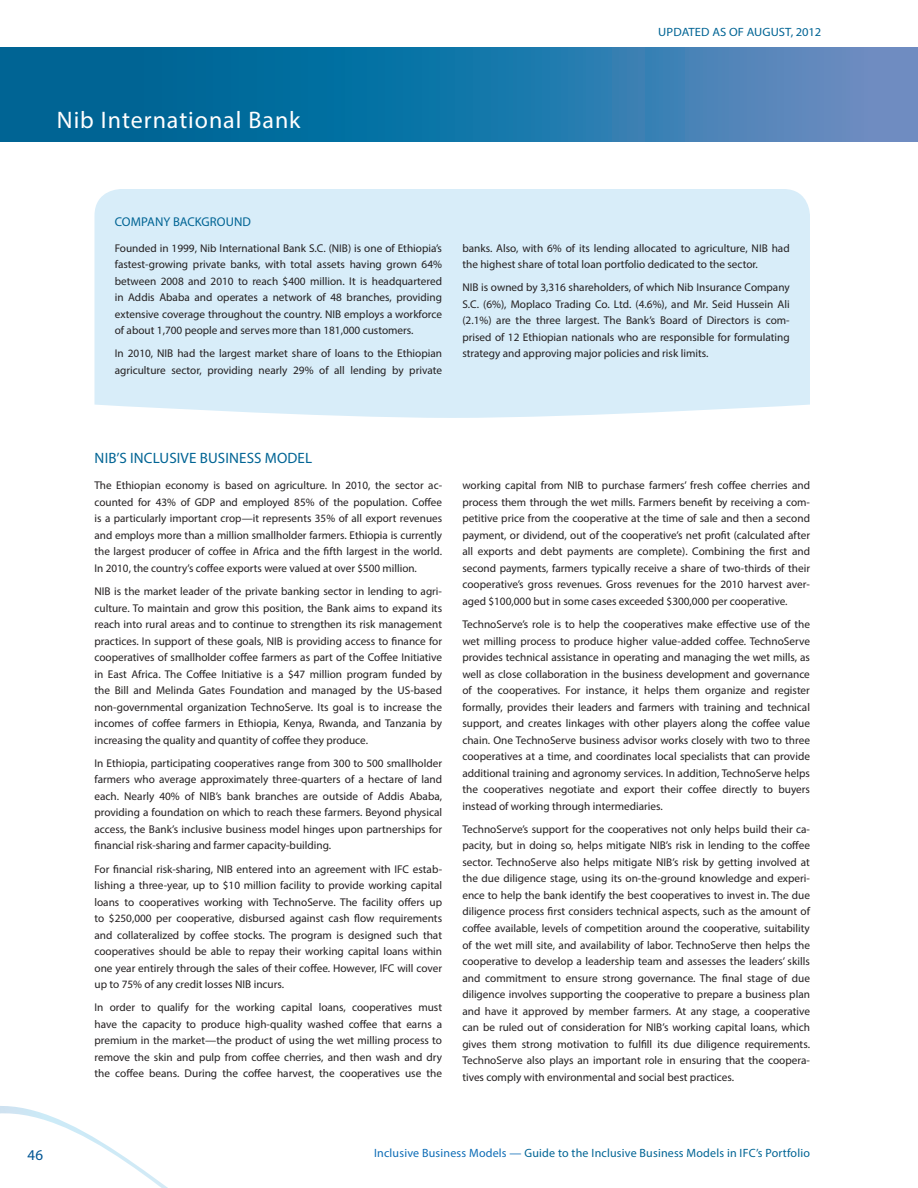
<style>
.page{position:relative;width:918px;height:1188px;background:#fff}
.page>*{position:absolute;margin:0;border:0;box-sizing:border-box;transform-origin:0 0}
.t1{font:24px "Myriad Pro";letter-spacing:.04em;color:#fff}
.t2{font:15px "Myriad Pro";letter-spacing:.01em;color:#006494}
.t3{font:15px "Myriad Pro";color:#005594}
.t4{font:12.75px "Myriad Pro";letter-spacing:.005em;color:#006494}
.t5{font:12px "Myriad Pro";letter-spacing:.015em;color:#006494}
.t6{font:12px "Myriad Pro";letter-spacing:.015em;color:#006494;scale:1.05 1}
.t7{font:11.25px/16.5px "Myriad Pro";color:#231f20;text-align:justify}
.s1{color:#0d6cb6}
</style>
<div class="page">
<div style="left:95px;top:189px;width:715px;height:229px;background:#d8edf9"></div>
<svg style="left:0;top:1106px;width:168px;height:82px"></svg>
<svg style="left:0;top:47px;width:918px;height:95px;background:#2276a8"></svg>
<h1 class="t1" style="left:57px;top:105px;width:245px">Nib International Bank</h1>
<p class="t6" style="left:658px;top:25px;width:8px">updated</p>
<p class="t6" style="left:712px;top:25px;width:105px">as of AUGUST, 2012</p>
<h2 class="t3" style="left:28px;top:1146px;width:17px">46</h2>
<p class="t4" style="left:115px;top:213px;width:138px">COMPANY BACKGROUND</p>
<p class="t7" style="left:115px;top:239px;width:329px">Founded in 1999, Nib International Bank S.C. (NIB) is one of Ethiopia’s fastest-growing private banks, with total assets having grown 64% between 2008 and 2010 to reach $400 million. It is headquartered in Addis Ababa and operates a network of 48 branches, providing extensive coverage throughout the country. NIB employs a workforce of about 1,700 people and serves more than 181,000 customers.</p>
<p class="t7" style="left:115px;top:345px;width:329px">In 2010, NIB had the largest market share of loans to the Ethiopian agriculture sector, providing nearly 29% of all lending by private</p>
<p class="t7" style="left:462px;top:239px;width:329px">banks. Also, with 6% of its lending allocated to agriculture, NIB had the highest share of total loan portfolio dedicated to the sector.</p>
<p class="t7" style="left:462px;top:279px;width:329px">NIB is owned by 3,316 shareholders, of which Nib Insurance Company S.C. (6%), Moplaco Trading Co. Ltd. (4.6%), and Mr. Seid Hussein Ali (2.1%) are the three largest. The Bank’s Board of Directors is com&shy;prised of 12 Ethiopian nationals who are responsible for formulating strategy and approving major policies and risk limits.</p>
<h2 class="t2" style="left:95px;top:449px;width:219px">NIB’S INCLUSIVE BUSINESS MODEL</h2>
<p class="t7" style="left:94px;top:477px;width:349px">The Ethiopian economy is based on agriculture. In 2010, the sector ac&shy;counted for 43% of GDP and employed 85% of the population. Coffee is a particularly important crop—it represents 35% of all export revenues and employs more than a million smallholder farmers. Ethiopia is currently the largest producer of coffee in Africa and the fifth largest in the world.<br>In 2010, the country’s coffee exports were valued at over $500 million.</p>
<p class="t7" style="left:94px;top:583px;width:349px">NIB is the market leader of the private banking sector in lending to agri&shy;culture. To maintain and grow this position, the Bank aims to expand its reach into rural areas and to continue to strengthen its risk management practices. In support of these goals, NIB is providing access to finance for cooperatives of smallholder coffee farmers as part of the Coffee Initiative in East Africa. The Coffee Initiative is a $47 million program funded by the Bill and Melinda Gates Foundation and managed by the US-based non-governmental organization TechnoServe. Its goal is to increase the incomes of coffee farmers in Ethiopia, Kenya, Rwanda, and Tanzania by increasing the quality and quantity of coffee they produce.</p>
<p class="t7" style="left:94px;top:755px;width:349px">In Ethiopia, participating cooperatives range from 300 to 500 smallholder farmers who average approximately three-quarters of a hectare of land each. Nearly 40% of NIB’s bank branches are outside of Addis Ababa, providing a foundation on which to reach these farmers. Beyond physical access, the Bank’s inclusive business model hinges upon partnerships for financial risk-sharing and farmer capacity-building.</p>
<p class="t7" style="left:94px;top:860px;width:349px">For financial risk-sharing, NIB entered into an agreement with IFC estab&shy;lishing a three-year, up to $10 million facility to provide working capital loans to cooperatives working with TechnoServe. The facility offers up to $250,000 per cooperative, disbursed against cash flow requirements and collateralized by coffee stocks. The program is designed such that cooperatives should be able to repay their working capital loans within one year entirely through the sales of their coffee. However, IFC will cover up to 75% of any credit losses NIB incurs.</p>
<p class="t7" style="left:94px;top:999px;width:349px">In order to qualify for the working capital loans, cooperatives must have the capacity to produce high-quality washed coffee that earns a premium in the market—the product of using the wet milling process to remove the skin and pulp from coffee cherries, and then wash and dry the coffee beans. During the coffee harvest, the cooperatives use the</p>
<p class="t7" style="left:462px;top:477px;width:349px">working capital from NIB to purchase farmers’ fresh coffee cherries and process them through the wet mills. Farmers benefit by receiving a com&shy;petitive price from the cooperative at the time of sale and then a second payment, or dividend, out of the cooperative’s net profit (calculated after all exports and debt payments are complete). Combining the first and second payments, farmers typically receive a share of two-thirds of their cooperative’s gross revenues. Gross revenues for the 2010 harvest aver&shy;aged $100,000 but in some cases exceeded $300,000 per cooperative.</p>
<p class="t7" style="left:462px;top:616px;width:349px">TechnoServe’s role is to help the cooperatives make effective use of the wet milling process to produce higher value-added coffee. TechnoServe provides technical assistance in operating and managing the wet mills, as well as close collaboration in the business development and governance of the cooperatives. For instance, it helps them organize and register formally, provides their leaders and farmers with training and technical support, and creates linkages with other players along the coffee value chain. One TechnoServe business advisor works closely with two to three cooperatives at a time, and coordinates local specialists that can provide additional training and agronomy services. In addition, TechnoServe helps the cooperatives negotiate and export their coffee directly to buyers instead of working through intermediaries.</p>
<p class="t7" style="left:462px;top:821px;width:349px">TechnoServe’s support for the cooperatives not only helps build their ca&shy;pacity, but in doing so, helps mitigate NIB’s risk in lending to the coffee sector. TechnoServe also helps mitigate NIB’s risk by getting involved at the due diligence stage, using its on-the-ground knowledge and experi&shy;ence to help the bank identify the best cooperatives to invest in. The due diligence process first considers technical aspects, such as the amount of coffee available, levels of competition around the cooperative, suitability of the wet mill site, and availability of labor. TechnoServe then helps the cooperative to develop a leadership team and assesses the leaders’ skills and commitment to ensure strong governance. The final stage of due diligence involves supporting the cooperative to prepare a business plan and have it approved by member farmers. At any stage, a cooperative can be ruled out of consideration for NIB’s working capital loans, which gives them strong motivation to fulfill its due diligence requirements.<br>TechnoServe also plays an important role in ensuring that the coopera&shy;tives comply with environmental and social best practices.</p>
<p class="t5" style="left:374px;top:1145px;width:437px"><span class="s1">Inclusive Business Models —</span> Guide to the Inclusive Business Models in IFC’s Portfolio</p>
</div>
